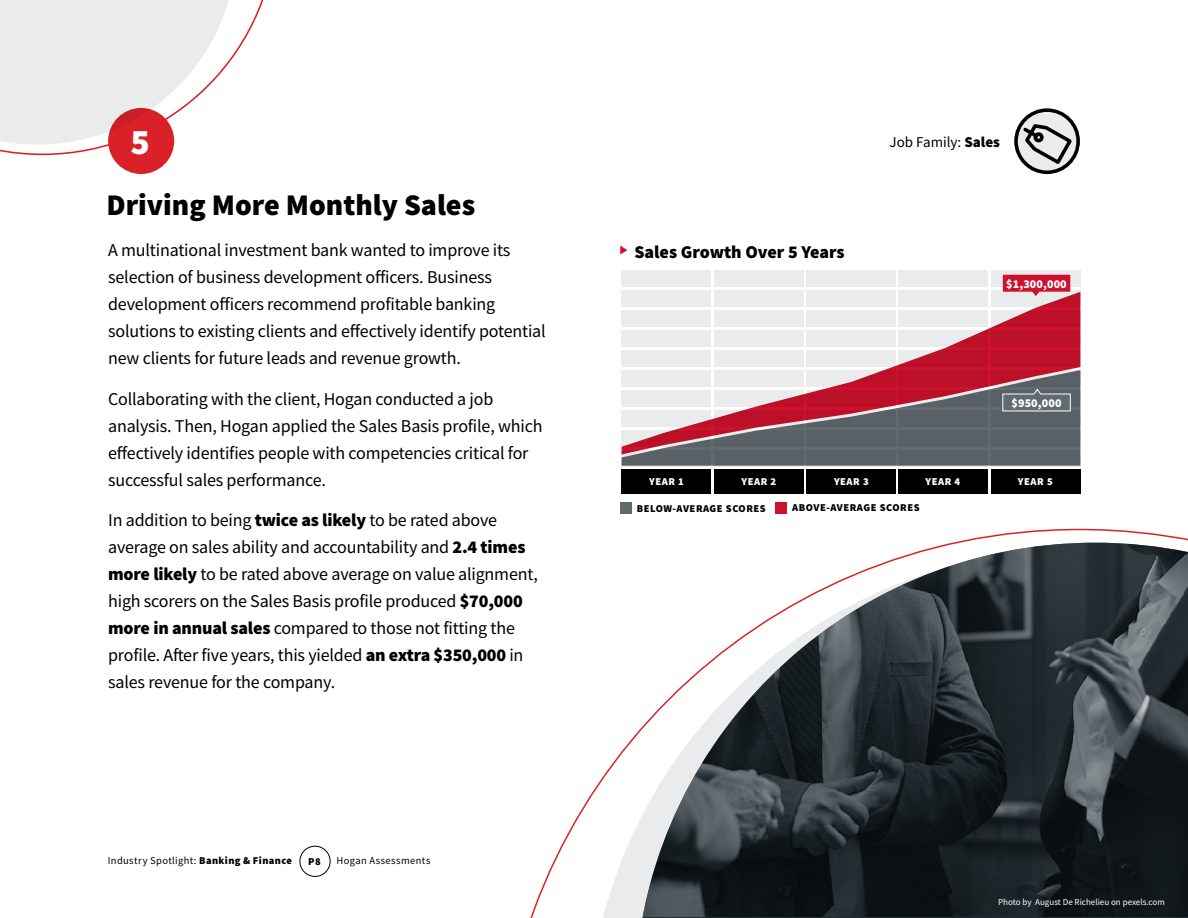
<style>
.page{position:relative;width:1188px;height:918px;background:#fff}
.page>*{position:absolute;margin:0;border:0;box-sizing:border-box;transform-origin:0 0}
.t1{font:900 36px "Source Sans Pro";color:#fff}
.t2{font:900 30px "Source Sans Pro";color:#000}
.t3{font:18px/27px "Source Sans Pro";letter-spacing:-.01em;color:#000}
.t4{font:900 18px "Source Sans Pro";color:#000}
.t5{font:15px "Source Sans Pro";color:#000}
.t6{font:900 12px "Source Sans Pro";letter-spacing:.01em;color:#fff}
.t7{font:10.5px "Source Sans Pro";letter-spacing:.04em;color:#000}
.t8{font:900 10.5px "Source Sans Pro";letter-spacing:.05em;color:#000}
.t9{font:900 10.5px "Source Sans Pro";letter-spacing:.05em;color:#fff}
.t10{font:9px "Source Sans Pro";color:#fff}
.s1{font-weight:900}
</style>
<div class="page">
<svg style="left:530px;top:529px;width:658px;height:389px"></svg>
<img style="left:642px;top:543px;width:546px;height:374px">
<div style="left:108px;top:108px;width:66px;height:66px;background:#da2128;border-radius:50%"></div>
<svg style="left:0;top:0;width:264px;height:155px"></svg>
<svg style="left:620px;top:246px;width:7px;height:9px"></svg>
<div style="left:775px;top:502px;width:12px;height:11px;background:#cd122d"></div>
<div style="left:621px;top:502px;width:11px;height:11px;background:#616a6f"></div>
<div style="left:806px;top:469px;width:90px;height:25px;background:#000"></div>
<div style="left:806px;top:270px;width:90px;height:17px;background:#eaebec"></div>
<div style="left:806px;top:290px;width:90px;height:17px;background:#eaebec"></div>
<div style="left:622px;top:469px;width:89px;height:25px;background:#000"></div>
<div style="left:622px;top:270px;width:89px;height:17px;background:#eaebec"></div>
<div style="left:622px;top:290px;width:89px;height:17px;background:#eaebec"></div>
<div style="left:899px;top:469px;width:89px;height:25px;background:#000"></div>
<div style="left:899px;top:270px;width:89px;height:17px;background:#eaebec"></div>
<div style="left:899px;top:290px;width:89px;height:17px;background:#eaebec"></div>
<div style="left:714px;top:469px;width:89px;height:25px;background:#000"></div>
<div style="left:714px;top:270px;width:89px;height:17px;background:#eaebec"></div>
<div style="left:714px;top:290px;width:89px;height:17px;background:#eaebec"></div>
<svg style="left:991px;top:270px;width:89px;height:17px"></svg>
<div style="left:991px;top:290px;width:89px;height:17px;background:#eaebec"></div>
<div style="left:991px;top:469px;width:89px;height:25px;background:#000"></div>
<svg style="left:1003px;top:275px;width:67px;height:17px"></svg>
<svg style="left:622px;top:292px;width:458px;height:78px;fill:#eaebec"></svg>
<svg style="left:622px;top:370px;width:458px;height:96px;background:#97767e"></svg>
<svg style="left:1002px;top:388px;width:69px;height:24px;background:#70787c"></svg>
<div style="left:300px;top:846px;width:31px;height:31px;border:1px solid #000;border-radius:50%"></div>
<svg style="left:1016px;top:110px;width:62px;height:62px"></svg>
<div style="left:1014px;top:108px;width:66px;height:66px;border:4px solid #000;border-radius:50%"></div>
<svg style="left:1020px;top:122px;width:55px;height:45px;background:#aaaaab"></svg>
<h1 class="t1" style="left:130px;top:117px;width:21px">5</h1>
<p class="t5" style="left:890px;top:132px;width:112px">Job Family: <span class="s1">Sales</span></p>
<h2 class="t2" style="left:106px;top:184px;width:370px">Driving More Monthly Sales</h2>
<p class="t3" style="left:108px;top:237px;width:439px">A multinational investment bank wanted to improve its selection of business development officers. Business development officers recommend profitable banking solutions to existing clients and effectively identify potential new clients for future leads and revenue growth.</p>
<p class="t3" style="left:108px;top:385px;width:436px">Collaborating with the client, Hogan conducted a job analysis. Then, Hogan applied the Sales Basis profile, which effectively identifies people with competencies critical for successful sales performance.</p>
<p class="t3" style="left:108px;top:507px;width:431px">In addition to being <span class="s1">twice as likely</span> to be rated above average on sales ability and accountability and <span class="s1">2.4 times more likely</span> to be rated above average on value alignment, high scorers on the Sales Basis profile produced <span class="s1">$70,000 more in annual sales</span> compared to those not fitting the profile. After five years, this yielded <span class="s1">an extra $350,000</span> in sales revenue for the company.</p>
<p class="t7" style="left:108px;top:854px;width:186px">Industry Spotlight: <span class="s1">Banking &amp; Finance</span></p>
<p class="t8" style="left:308px;top:854px;width:14px">P8</p>
<p class="t7" style="left:337px;top:854px;width:95px">Hogan Assessments</p>
<p class="t4" style="left:634px;top:239px;width:211px">Sales Growth Over 5 Years</p>
<p class="t6" style="left:1006px;top:275px;width:62px">$1,300,000</p>
<p class="t6" style="left:1011px;top:394px;width:52px">$950,000</p>
<p class="t9" style="left:649px;top:475px;width:36px">YEAR 1</p>
<p class="t9" style="left:742px;top:475px;width:36px">YEAR 2</p>
<p class="t9" style="left:834px;top:475px;width:36px">YEAR 3</p>
<p class="t9" style="left:926px;top:475px;width:36px">YEAR 4</p>
<p class="t9" style="left:1018px;top:475px;width:36px">YEAR 5</p>
<p class="t8" style="left:637px;top:501px;width:131px">BELOW-AVERAGE SCORES</p>
<p class="t8" style="left:792px;top:500px;width:129px">ABOVE-AVERAGE SCORES</p>
<p class="t10" style="left:998px;top:896px;width:168px">Photo by August De Richelieu on pexels.com</p>
</div>
